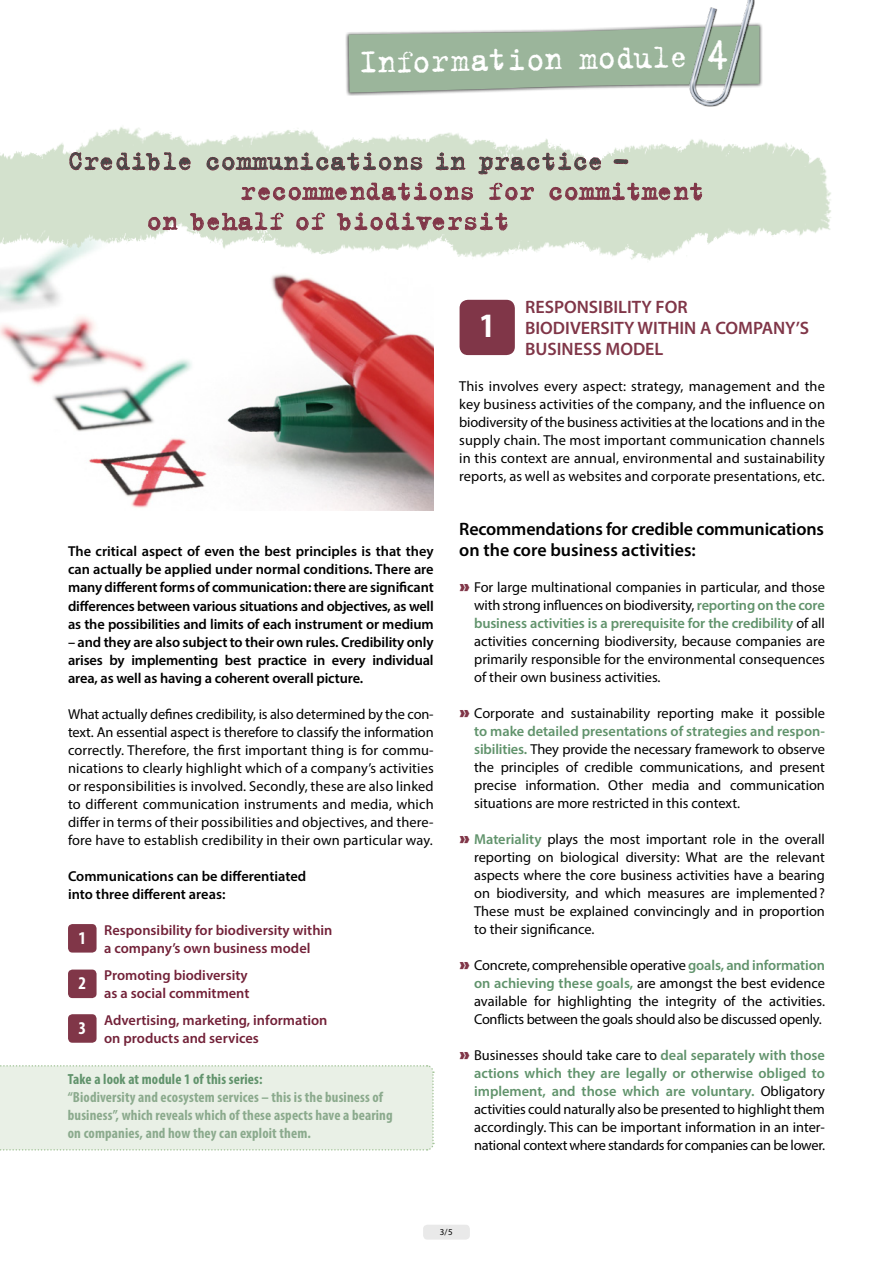
<style>
.page{position:relative;width:893px;height:1263px;background:#fff}
.page>*{position:absolute;margin:0;border:0;box-sizing:border-box;transform-origin:0 0}
.t1{font:36px "Trixie";color:#fff;scale:.95 1}
.t2{font:700 condensed 34.35px "Myriad Pro";color:#fff}
.t3{font:28.5px/30px "Trixie Text";color:#803648}
.t4{font:28.5px "Trixie Text";color:#484847}
.t5{font:600 18px/21px "Myriad Pro";letter-spacing:-.01em;color:#000}
.t6{font:600 18px/21px "Myriad Pro";color:#803648}
.t7{font:700 condensed 18px "Myriad Pro";color:#fff}
.t8{font:700 condensed 14.7px/18px "Myriad Pro";letter-spacing:.01em;color:#8baa8d}
.t9{font:700 condensed 14.7px "Myriad Pro";letter-spacing:.01em;color:#61936c}
.t10{font:14.4px/18px "Myriad Pro";color:#000;text-align:justify}
.t11{font:600 14.4px/18px "Myriad Pro";letter-spacing:-.01em;color:#000;text-align:justify}
.t12{font:600 14.4px/18px "Myriad Pro";color:#732239}
.t13{font:9px "Myriad Pro";color:#000}
.s1{font-size:45px}
.s2{font-family:"Frutiger";font-weight:900;font-size:16.5px;color:#803648}
.s3{font-weight:600;color:#61936c}
</style>
<div class="page">
<img style="left:0;top:277px;width:434px;height:234px">
<div style="left:68px;top:924px;width:29px;height:28px;background:#803648;border-radius:4px"></div>
<div style="left:68px;top:969px;width:29px;height:29px;background:#803648;border-radius:4px"></div>
<div style="left:68px;top:1014px;width:29px;height:29px;background:#803648;border-radius:4px"></div>
<img style="left:0;top:128px;width:831px;height:149px">
<svg style="left:69px;top:152px;width:122px;height:19px"></svg>
<svg style="left:207px;top:152px;width:215px;height:18px"></svg>
<svg style="left:436px;top:152px;width:31px;height:18px"></svg>
<svg style="left:479px;top:152px;width:122px;height:22px"></svg>
<svg style="left:613px;top:159px;width:15px;height:5px"></svg>
<svg style="left:241px;top:182px;width:232px;height:18px"></svg>
<svg style="left:489px;top:183px;width:45px;height:17px"></svg>
<svg style="left:549px;top:182px;width:153px;height:18px"></svg>
<svg style="left:148px;top:216px;width:31px;height:14px"></svg>
<svg style="left:190px;top:212px;width:94px;height:19px"></svg>
<svg style="left:296px;top:213px;width:29px;height:17px"></svg>
<svg style="left:337px;top:212px;width:170px;height:19px"></svg>
<div style="left:423px;top:1225px;width:47px;height:14px;background:#e9e9e9;border-radius:4px"></div>
<div style="left:0;top:1065px;width:435px;height:86px;background:#e9f0e6"></div>
<div style="left:460px;top:300px;width:55px;height:55px;background:#803648;border-radius:8px"></div>
<div style="left:345px;top:22px;width:418px;height:74px;background:#000;opacity:.75"></div>
<svg style="left:349px;top:26px;width:332px;height:67px"></svg>
<img style="left:681px;top:0;width:81px;height:107px">
<hr style="left:713px;top:0;width:19px;height:4px;background:#fff">
<h1 class="t1" style="left:358px;top:38px;width:393px;rotate:-1deg">Information module <span class="s1">4</span></h1>
<h3 class="t4" style="left:68px;top:144px;width:562px">Credible communications in practice –</h3>
<h3 class="t3" style="left:146px;top:176px;width:560px;text-indent:94px">recommendations for commitment on behalf of biodiversit</h3>
<p class="t11" style="left:68px;top:542px;width:367px">The critical aspect of even the best principles is that they can actually be applied under normal conditions. There are many different forms of communication: there are significant differences between various situations and objectives, as well as the possibilities and limits of each instrument or medium</p>
<p class="t11" style="left:68px;top:632px;width:367px">– and they are also subject to their own rules. Credibility only arises by implementing best practice in every individual area, as well as having a coherent overall picture.</p>
<p class="t10" style="left:68px;top:704px;width:367px">What actually defines credibility, is also determined by the con&shy;text. An essential aspect is therefore to classify the information correctly. Therefore, the first important thing is for commu&shy;nications to clearly highlight which of a company’s activities or responsibilities is involved. Secondly, these are also linked to different communication instruments and media, which differ in terms of their possibilities and objectives, and there&shy;fore have to establish credibility in their own particular way.</p>
<p class="t11" style="left:68px;top:866px;width:240px">Communications can be differentiated into three different areas:</p>
<p class="t12" style="left:104px;top:920px;width:230px">Responsibility for biodiversity within a company’s own business model</p>
<p class="t12" style="left:104px;top:965px;width:147px">Promoting biodiversity as a social commitment</p>
<p class="t12" style="left:104px;top:1010px;width:225px">Advertising, marketing, information on products and services</p>
<p class="t7" style="left:78px;top:926px;width:9px">1</p>
<p class="t7" style="left:78px;top:972px;width:9px">2</p>
<p class="t7" style="left:78px;top:1016px;width:9px">3</p>
<p class="t9" style="left:68px;top:1069px;width:196px">Take a look at module 1 of this series:</p>
<p class="t8" style="left:68px;top:1087px;width:326px">“Biodiversity and ecosystem services – this is the business of business”, which reveals which of these aspects have a bearing on companies, and how they can exploit them.</p>
<p class="t6" style="left:525px;top:296px;width:285px">RESPONSIBILITY FOR<br>BIODIVERSITY WITHIN A COMPANY’S<br>BUSINESS MODEL</p>
<p class="t10" style="left:459px;top:377px;width:367px">This involves every aspect: strategy, management and the key business activities of the company, and the influence on biodiversity of the business activities at the locations and in the supply chain. The most important communication channels in this context are annual, environmental and sustainability reports, as well as websites and corporate presentations, etc.</p>
<p class="t5" style="left:459px;top:518px;width:366px">Recommendations for credible communications on the core business activities:</p>
<p class="t10" style="left:474px;top:578px;width:352px;text-indent:-15px"><span class="s2">»</span> For large multinational companies in particular, and those with strong influences on biodiversity, <span class="s3">reporting on the core business activities is a prerequisite for the credibility</span> of all activities concerning biodiversity, because companies are primarily responsible for the environmental consequences of their own business activities.</p>
<p class="t10" style="left:474px;top:704px;width:352px;text-indent:-15px"><span class="s2">»</span> Corporate and sustainability reporting make it possible <span class="s3">to make detailed presentations of strategies and respon&shy;sibilities.</span> They provide the necessary framework to observe the principles of credible communications, and present precise information. Other media and communication situations are more restricted in this context.</p>
<p class="t10" style="left:474px;top:830px;width:352px;text-indent:-15px"><span class="s2">»</span> <span class="s3">Materiality</span> plays the most important role in the overall reporting on biological diversity: What are the relevant aspects where the core business activities have a bearing on biodiversity, and which measures are implemented?<br>These must be explained convincingly and in proportion to their significance.</p>
<p class="t10" style="left:474px;top:956px;width:352px;text-indent:-15px"><span class="s2">»</span> Concrete, comprehensible operative <span class="s3">goals, and information on achieving these goals,</span> are amongst the best evidence available for highlighting the integrity of the activities.<br>Conflicts between the goals should also be discussed openly.</p>
<p class="t10" style="left:474px;top:1046px;width:352px;text-indent:-15px"><span class="s2">»</span> Businesses should take care to <span class="s3">deal separately with those actions which they are legally or otherwise obliged to implement, and those which are voluntary.</span> Obligatory activities could naturally also be presented to highlight them accordingly. This can be important information in an inter&shy;national context where standards for companies can be lower.</p>
<h2 class="t2" style="left:480px;top:304px;width:16px">1</h2>
<p class="t13" style="left:440px;top:1226px;width:14px">3/5</p>
</div>
